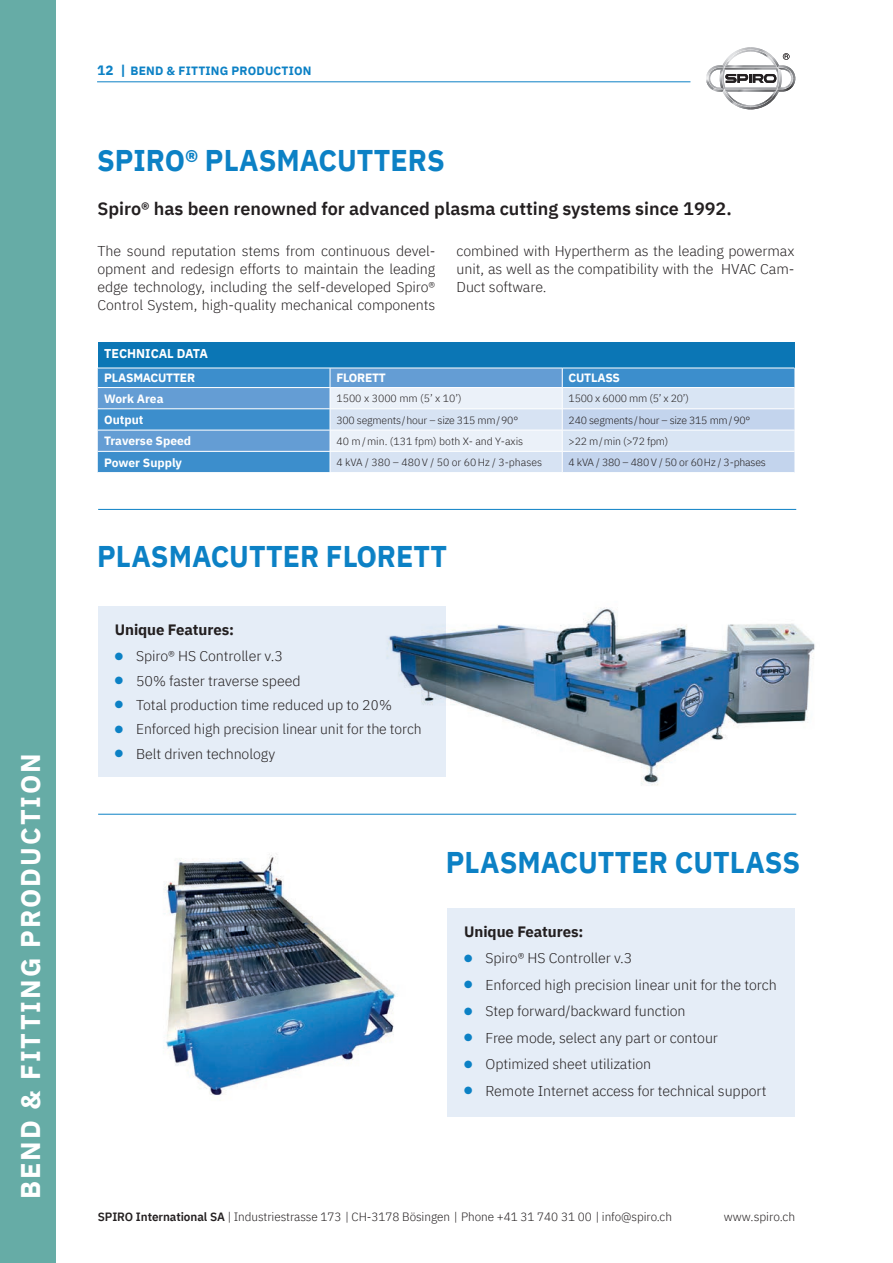
<style>
.page{position:relative;width:893px;height:1263px;background:#fff}
.page>*{position:absolute;margin:0;border:0;box-sizing:border-box;transform-origin:0 0}
.t1{font:700 30px "IBM Plex Sans";color:#0c81c5;scale:.95 1}
.t2{font:700 27px "IBM Plex Sans";letter-spacing:.075em;color:#fff}
.t3{font:600 18px "IBM Plex Sans";color:#231f20}
.t4{font:700 15px "IBM Plex Sans";letter-spacing:-.005em;color:#231f20}
.t5{font:300 14.25px/18px "IBM Plex Sans";letter-spacing:-.005em;color:#231f20;text-align:justify}
.t6{font:700 12.75px "IBM Plex Sans";color:#fff}
.t7{font:300 12px "IBM Plex Sans";letter-spacing:-.005em;color:#231f20}
.t8{font:700 12px "IBM Plex Sans";letter-spacing:-.005em;color:#fff}
.t9{font:700 12px "IBM Plex Sans";letter-spacing:.015em;color:#0c81c5}
.t10{font:300 10.5px "IBM Plex Sans";letter-spacing:-.02em;color:#231f20}
.t11{font:300 10.5px "IBM Plex Sans";color:#231f20}
.s1{font-size:13.5px}
.s2{color:#0c81c5}
.s3{font-weight:600}
</style>
<div class="page">
<img style="left:741px;top:47px;width:19px;height:2px">
<img style="left:739px;top:107px;width:24px;height:2px">
<hr style="left:97px;top:81px;width:593px;height:1px;background:#0c81c5">
<svg style="left:706px;top:49px;width:89px;height:58px"></svg>
<div style="left:0;top:0;width:55px;height:1263px;background:#66aca6"></div>
<div style="left:98px;top:342px;width:696px;height:26px;background:#0b76b5"></div>
<svg style="left:98px;top:369px;width:696px;height:103px;background:#9cc2e4"></svg>
<hr style="left:98px;top:509px;width:698px;height:1px;background:#0c81c5">
<div style="left:98px;top:606px;width:348px;height:170px;background:#e5edf7"></div>
<img style="left:376px;top:607px;width:439px;height:179px">
<hr style="left:98px;top:814px;width:698px;height:1px;background:#0c81c5">
<div style="left:447px;top:908px;width:348px;height:208px;background:#e5edf7"></div>
<img style="left:164px;top:854px;width:232px;height:241px">
<p class="t2" style="left:9px;top:1199px;width:447px;rotate:-90deg">BEND &amp; FITTING PRODUCTION</p>
<p class="t9" style="left:97px;top:61px;width:216px"><span class="s1">12 |</span> BEND &amp; FITTING PRODUCTION</p>
<p class="t1" style="left:97px;top:137px;width:368px">SPIRO® PLASMACUTTERS</p>
<p class="t3" style="left:97px;top:194px;width:636px">Spiro® has been renowned for advanced plasma cutting systems since 1992.</p>
<p class="t5" style="left:97px;top:241px;width:339px">The sound reputation stems from continuous devel&shy;opment and redesign efforts to maintain the leading edge technology, including the self-developed Spiro® Control System, high-quality mechanical components</p>
<p class="t5" style="left:457px;top:241px;width:339px">combined with Hypertherm as the leading powermax unit, as well as the compatibility with the HVAC Cam-Duct software.</p>
<p class="t6" style="left:104px;top:343px;width:105px">TECHNICAL DATA</p>
<p class="t8" style="left:104px;top:369px;width:92px">PLASMACUTTER</p>
<p class="t8" style="left:336px;top:369px;width:51px">FLORETT</p>
<p class="t8" style="left:569px;top:369px;width:53px">CUTLASS</p>
<p class="t8" style="left:104px;top:389px;width:61px">Work Area</p>
<p class="t11" style="left:336px;top:391px;width:127px">1500 x 3000 mm (5’ x 10’)</p>
<p class="t10" style="left:569px;top:391px;width:122px">1500 x 6000 mm (5’ x 20’)</p>
<p class="t8" style="left:104px;top:410px;width:41px">Output</p>
<p class="t10" style="left:336px;top:412px;width:183px">300 segments/hour – size 315 mm/90°</p>
<p class="t10" style="left:569px;top:412px;width:183px">240 segments/hour – size 315 mm/90°</p>
<p class="t8" style="left:104px;top:432px;width:88px">Traverse Speed</p>
<p class="t11" style="left:336px;top:433px;width:188px">40 m/min. (131 fpm) both X- and Y-axis</p>
<p class="t10" style="left:569px;top:433px;width:101px">&gt;22 m/min (&gt;72 fpm)</p>
<p class="t8" style="left:104px;top:453px;width:79px">Power Supply</p>
<p class="t11" style="left:336px;top:454px;width:207px">4 kVA / 380 – 480V / 50 or 60Hz / 3-phases</p>
<p class="t10" style="left:569px;top:454px;width:199px">4 kVA / 380 – 480 V / 50 or 60Hz / 3-phases</p>
<p class="t1" style="left:97px;top:533px;width:370px">PLASMACUTTER FLORETT</p>
<p class="t4" style="left:115px;top:617px;width:121px">Unique Features:</p>
<p class="t5" style="left:115px;top:646px;width:170px"><span class="s2">●</span> Spiro® HS Controller v.3</p>
<p class="t5" style="left:115px;top:670px;width:187px"><span class="s2">●</span> 50% faster traverse speed</p>
<p class="t5" style="left:115px;top:695px;width:279px"><span class="s2">●</span> Total production time reduced up to 20%</p>
<p class="t5" style="left:115px;top:719px;width:308px"><span class="s2">●</span> Enforced high precision linear unit for the torch</p>
<p class="t5" style="left:115px;top:743px;width:162px"><span class="s2">●</span> Belt driven technology</p>
<p class="t1" style="left:446px;top:839px;width:374px">PLASMACUTTER CUTLASS</p>
<p class="t4" style="left:464px;top:919px;width:121px">Unique Features:</p>
<p class="t5" style="left:464px;top:948px;width:170px"><span class="s2">●</span> Spiro® HS Controller v.3</p>
<p class="t5" style="left:464px;top:974px;width:314px"><span class="s2">●</span> Enforced high precision linear unit for the torch</p>
<p class="t5" style="left:464px;top:1001px;width:223px"><span class="s2">●</span> Step forward/backward function</p>
<p class="t5" style="left:464px;top:1027px;width:255px"><span class="s2">●</span> Free mode, select any part or contour</p>
<p class="t5" style="left:464px;top:1054px;width:189px"><span class="s2">●</span> Optimized sheet utilization</p>
<p class="t5" style="left:464px;top:1080px;width:304px"><span class="s2">●</span> Remote Internet access for technical support</p>
<p class="t7" style="left:98px;top:1208px;width:576px"><span class="s3">SPIRO International SA</span> | Industriestrasse 173 | CH-3178 Bösingen | Phone +41 31 740 31 00 | info@spiro.ch</p>
<p class="t7" style="left:724px;top:1208px;width:73px">www.spiro.ch</p>
</div>
